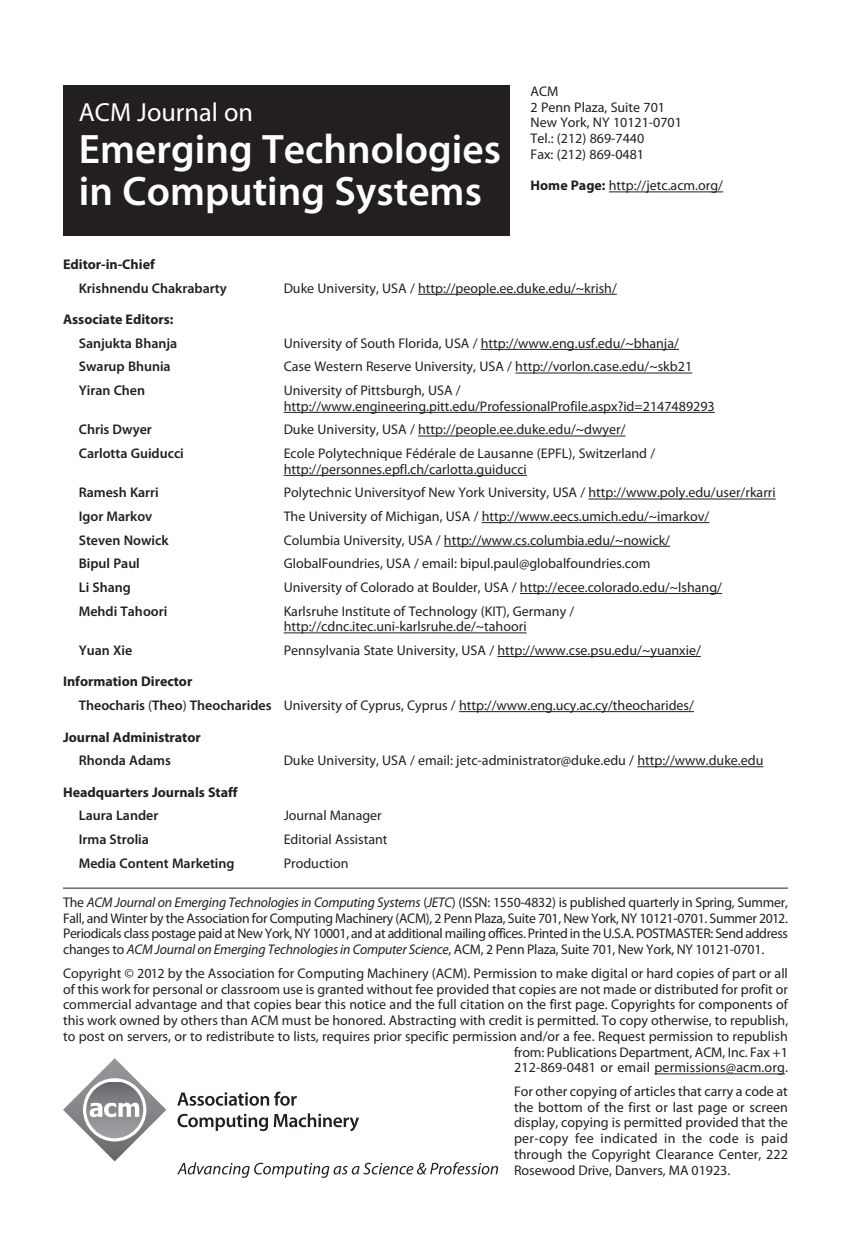
<style>
.page{position:relative;width:851px;height:1260px;background:#fff}
.page>*{position:absolute;margin:0;border:0;box-sizing:border-box;transform-origin:0 0}
.t1{font:600 41.3px/42px "Myriad Pro";color:#fff}
.t2{font:26.25px "Myriad Pro";color:#fff}
.t3{font:14px/15.8px "Myriad Pro";color:#231f20}
.t4{font:600 14px "Myriad Pro";color:#231f20}
.t5{font:700 14px "Myriad Pro";color:#231f20}
.s1{font-weight:700}
.s2{font-weight:600}
.s3{font-style:italic}
</style>
<div class="page">
<hr style="left:609px;top:192px;width:114px;height:1px;background:#231f20">
<hr style="left:418px;top:294px;width:198px;height:1px;background:#231f20">
<hr style="left:481px;top:349px;width:198px;height:1px;background:#231f20">
<hr style="left:515px;top:373px;width:177px;height:1px;background:#231f20">
<hr style="left:284px;top:412px;width:430px;height:1px;background:#231f20">
<hr style="left:418px;top:436px;width:207px;height:1px;background:#231f20">
<hr style="left:284px;top:475px;width:243px;height:1px;background:#231f20">
<hr style="left:588px;top:499px;width:187px;height:1px;background:#231f20">
<hr style="left:481px;top:522px;width:228px;height:1px;background:#231f20">
<hr style="left:444px;top:546px;width:226px;height:1px;background:#231f20">
<hr style="left:520px;top:593px;width:202px;height:1px;background:#231f20">
<hr style="left:284px;top:633px;width:242px;height:1px;background:#231f20">
<hr style="left:497px;top:656px;width:203px;height:1px;background:#231f20">
<hr style="left:459px;top:711px;width:235px;height:1px;background:#231f20">
<hr style="left:637px;top:766px;width:126px;height:1px;background:#231f20">
<hr style="left:63px;top:888px;width:725px;height:1px;background:#231f20">
<hr style="left:654px;top:1074px;width:131px;height:1px;background:#231f20">
<div style="left:63px;top:85px;width:446px;height:151px;background:#231f20"></div>
<svg style="left:177px;top:1092px;width:120px;height:14px"></svg>
<svg style="left:177px;top:1114px;width:91px;height:17px"></svg>
<svg style="left:274px;top:1113px;width:85px;height:18px"></svg>
<svg style="left:63px;top:1058px;width:103px;height:103px"></svg>
<svg style="left:177px;top:1162px;width:321px;height:16px"></svg>
<h2 class="t2" style="left:79px;top:102px;width:176px">ACM Journal on</h2>
<h1 class="t1" style="left:79px;top:131px;width:423px">Emerging Technologies in Computing Systems</h1>
<p class="t3" style="left:530px;top:84px;width:153px">ACM<br>2 Penn Plaza, Suite 701<br>New York, NY 10121-0701<br>Tel.: (212) 869-7440<br>Fax: (212) 869-0481</p>
<p class="t3" style="left:530px;top:179px;width:194px"><span class="s1">Home Page:</span> http://jetc.acm.org/</p>
<p class="t5" style="left:63px;top:259px;width:93px">Editor-in-Chief</p>
<p class="t4" style="left:79px;top:283px;width:149px">Krishnendu Chakrabarty</p>
<p class="t3" style="left:284px;top:281px;width:334px">Duke University, USA / http://people.ee.duke.edu/~krish/</p>
<p class="t5" style="left:63px;top:314px;width:112px">Associate Editors:</p>
<p class="t4" style="left:79px;top:338px;width:100px">Sanjukta Bhanja</p>
<p class="t3" style="left:284px;top:336px;width:397px">University of South Florida, USA / http://www.eng.usf.edu/~bhanja/</p>
<p class="t4" style="left:79px;top:362px;width:93px">Swarup Bhunia</p>
<p class="t3" style="left:284px;top:360px;width:410px">Case Western Reserve University, USA / http://vorlon.case.edu/~skb21</p>
<p class="t4" style="left:79px;top:385px;width:68px">Yiran Chen</p>
<p class="t3" style="left:284px;top:384px;width:432px">University of Pittsburgh, USA / http://www.engineering.pitt.edu/ProfessionalProfile.aspx?id=2147489293</p>
<p class="t4" style="left:79px;top:425px;width:75px">Chris Dwyer</p>
<p class="t3" style="left:284px;top:423px;width:343px">Duke University, USA / http://people.ee.duke.edu/~dwyer/</p>
<p class="t4" style="left:79px;top:448px;width:107px">Carlotta Guiducci</p>
<p class="t3" style="left:284px;top:447px;width:373px">Ecole Polytechnique Fédérale de Lausanne (EPFL), Switzerland / http://personnes.epfl.ch/carlotta.guiducci</p>
<p class="t4" style="left:79px;top:488px;width:82px">Ramesh Karri</p>
<p class="t3" style="left:284px;top:486px;width:493px">Polytechnic Universityof New York University, USA / http://www.poly.edu/user/rkarri</p>
<p class="t4" style="left:79px;top:511px;width:75px">Igor Markov</p>
<p class="t3" style="left:284px;top:510px;width:427px">The University of Michigan, USA / http://www.eecs.umich.edu/~imarkov/</p>
<p class="t4" style="left:79px;top:535px;width:91px">Steven Nowick</p>
<p class="t3" style="left:284px;top:533px;width:388px">Columbia University, USA / http://www.cs.columbia.edu/~nowick/</p>
<p class="t4" style="left:79px;top:558px;width:63px">Bipul Paul</p>
<p class="t3" style="left:284px;top:557px;width:368px">GlobalFoundries, USA / email: bipul.paul@globalfoundries.com</p>
<p class="t4" style="left:79px;top:582px;width:54px">Li Shang</p>
<p class="t3" style="left:284px;top:581px;width:440px">University of Colorado at Boulder, USA / http://ecee.colorado.edu/~lshang/</p>
<p class="t4" style="left:79px;top:606px;width:90px">Mehdi Tahoori</p>
<p class="t3" style="left:284px;top:604px;width:292px">Karlsruhe Institute of Technology (KIT), Germany / http://cdnc.itec.uni-karlsruhe.de/~tahoori</p>
<p class="t4" style="left:79px;top:645px;width:55px">Yuan Xie</p>
<p class="t3" style="left:284px;top:644px;width:418px">Pennsylvania State University, USA / http://www.cse.psu.edu/~yuanxie/</p>
<p class="t3" style="left:79px;top:671px;width:616px;line-height:23.6px;text-indent:-16px"><span class="s1">Information Director<br></span><span class="s2">Theocharis</span> (<span class="s2">Theo</span>) <span class="s2">Theocharides</span> University of Cyprus, Cyprus / http://www.eng.ucy.ac.cy/theocharides/</p>
<p class="t5" style="left:63px;top:732px;width:139px">Journal Administrator</p>
<p class="t4" style="left:79px;top:755px;width:94px">Rhonda Adams</p>
<p class="t3" style="left:284px;top:754px;width:481px">Duke University, USA / email: jetc-administrator@duke.edu / http://www.duke.edu</p>
<p class="t5" style="left:63px;top:787px;width:176px">Headquarters Journals Staff</p>
<p class="t4" style="left:79px;top:810px;width:81px">Laura Lander</p>
<p class="t3" style="left:284px;top:809px;width:100px">Journal Manager</p>
<p class="t4" style="left:79px;top:834px;width:72px">Irma Strolia</p>
<p class="t3" style="left:284px;top:833px;width:105px">Editorial Assistant</p>
<p class="t4" style="left:79px;top:858px;width:157px">Media Content Marketing</p>
<p class="t3" style="left:284px;top:856px;width:66px">Production</p>
<p class="t3" style="left:63px;top:896px;width:726px;text-align:justify">The <span class="s3">ACM Journal on Emerging Technologies in Computing Systems</span> (<span class="s3">JETC</span>) (ISSN: 1550-4832) is published quarterly in Spring, Summer, Fall, and Winter by the Association for Computing Machinery (ACM), 2 Penn Plaza, Suite 701, New York, NY 10121-0701. Summer 2012.<br>Periodicals class postage paid at New York, NY 10001, and at additional mailing offices. Printed in the U.S.A. POST MASTER: Send address changes to <span class="s3">ACM Journal on Emerging Technologies in Com puter Science</span>, ACM, 2 Penn Plaza, Suite 701, New York, NY 10121-0701.</p>
<p class="t3" style="left:63px;top:966px;width:726px;text-align:right">Copyright © 2012 by the Association for Computing Machinery (ACM). Permission to make digital or hard copies of part or all of this work for personal or classroom use is granted without fee provided that copies are not made or distributed for profit or commercial advantage and that copies bear this notice and the full citation on the first page. Copyrights for components of this work owned by others than ACM must be honored. Abstracting with credit is permitted. To copy otherwise, to republish, to post on servers, or to redistribute to lists, requires prior specific permission and/or a fee. Request permission to republish from: Publications Department, ACM, Inc. Fax +1<br>212-869-0481 or email permissions@acm.org.</p>
<p class="t3" style="left:514px;top:1085px;width:275px;text-align:justify">For other copying of articles that carry a code at the bottom of the first or last page or screen display, copying is permitted provided that the per-copy fee indicated in the code is paid through the Copyright Clearance Center, 222<br>Rosewood Drive, Danvers, MA 01923.</p>
</div>
